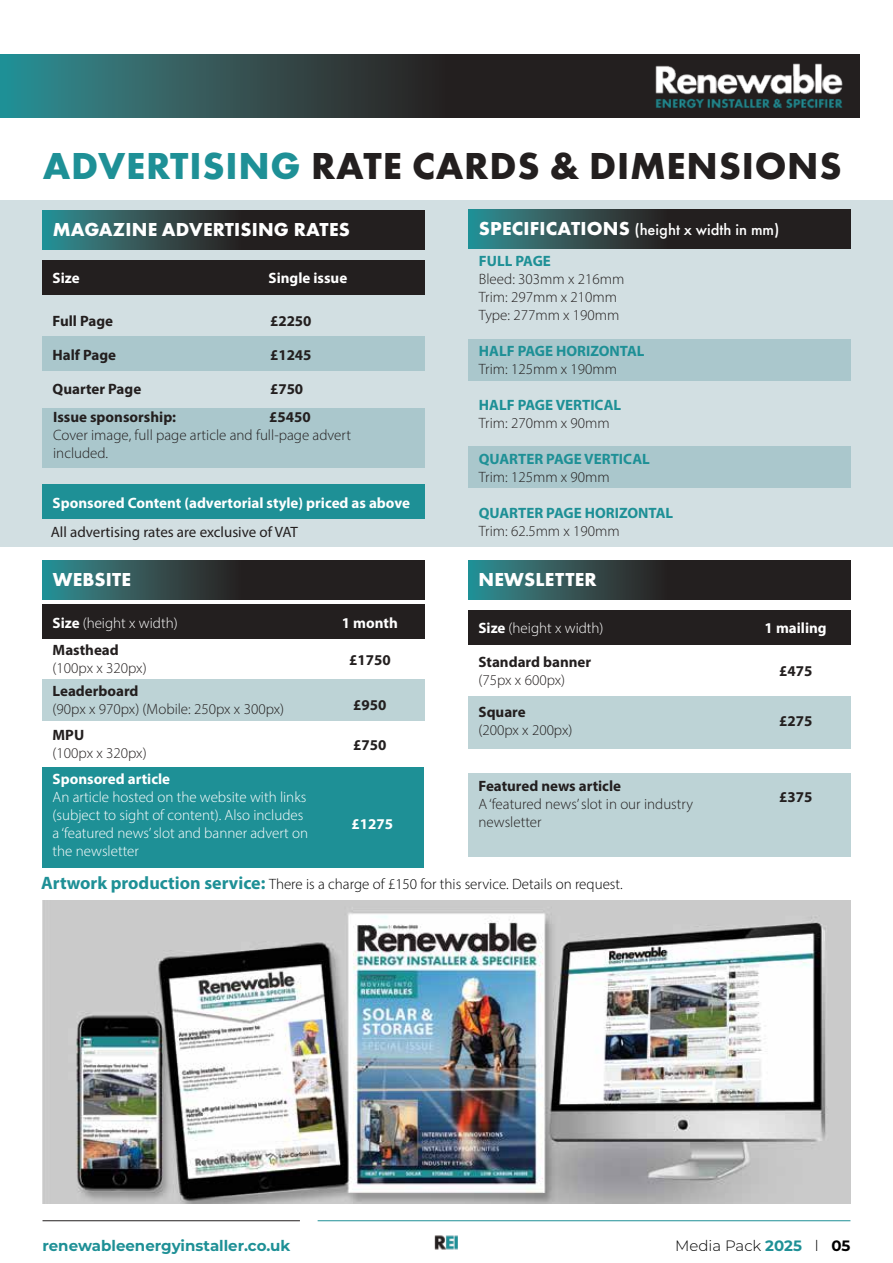
<style>
.page{position:relative;width:893px;height:1263px;background:#fff}
.page>*{position:absolute;margin:0;border:0;box-sizing:border-box;transform-origin:0 0}
.t1{font:700 39px "Futura PT";letter-spacing:.02em;color:#231f1f}
.t2{font:700 19.5px "Futura PT";letter-spacing:.01em;color:#fff}
.t3{font:500 16.5px "Futura PT";color:#fff}
.t4{font:300 15px/18px "Myriad Pro";color:#231f1f}
.t5{font:300 15px/18px "Myriad Pro";color:#fff}
.t6{font:700 15px "Myriad Pro";color:#231f1f}
.t7{font:700 15px "Myriad Pro";color:#fff}
.t8{font:700 15px "Myriad Pro";color:#1e9096}
.t9{font:300 15px "Myriad Pro";color:#000}
.t10{font:15px "Myriad Pro";color:#231f1f}
.t11{font:700 15px "Montserrat";color:#1e9096}
.t12{font:300 15px "Montserrat";color:#000}
.s1{color:#1e9096}
.s2{font-weight:700;font-size:19.5px}
.s3{font-weight:700}
.s4{font-weight:700;font-size:18px;color:#1e9096}
.s5{font-weight:700;color:#1e9096}
</style>
<div class="page">
<div style="left:0;top:201px;width:893px;height:346px;background:#d2dfe2"></div>
<div style="left:43px;top:679px;width:382px;height:42px;background:#bdd3d6"></div>
<div style="left:468px;top:696px;width:382px;height:53px;background:#bdd3d6"></div>
<div style="left:468px;top:774px;width:382px;height:83px;background:#bdd3d6"></div>
<svg style="left:0;top:54px;width:859px;height:64px;background:#2b4142"></svg>
<svg style="left:43px;top:560px;width:382px;height:39px;background:#293b3c"></svg>
<svg style="left:468px;top:560px;width:382px;height:39px;background:#293c3c"></svg>
<img style="left:653px;top:62px;width:192px;height:48px">
<div style="left:43px;top:605px;width:382px;height:34px;background:#231f1f"></div>
<div style="left:468px;top:610px;width:382px;height:34px;background:#231f1f"></div>
<div style="left:43px;top:767px;width:381px;height:100px;background:#1e9096"></div>
<hr style="left:43px;top:1220px;width:257px;height:1px;background:#231f1f">
<hr style="left:318px;top:1220px;width:532px;height:1px;background:#1e9096">
<img style="left:434px;top:1235px;width:24px;height:15px">
<img style="left:43px;top:900px;width:807px;height:303px">
<svg style="left:43px;top:210px;width:382px;height:40px;background:#293b3c"></svg>
<svg style="left:469px;top:209px;width:382px;height:39px;background:#293c3c"></svg>
<div style="left:43px;top:260px;width:382px;height:34px;background:#231f1f"></div>
<div style="left:43px;top:337px;width:382px;height:34px;background:#aac7cc"></div>
<div style="left:43px;top:408px;width:382px;height:60px;background:#aac7cc"></div>
<div style="left:469px;top:339px;width:382px;height:42px;background:#aac7cc"></div>
<div style="left:469px;top:446px;width:382px;height:42px;background:#aac7cc"></div>
<div style="left:43px;top:485px;width:382px;height:34px;background:#1e9096"></div>
<h1 class="t1" style="left:43px;top:140px;width:800px"><span class="s1">ADVERTISING</span> RATE CARDS &amp; DIMENSIONS</h1>
<h2 class="t2" style="left:53px;top:217px;width:299px">MAGAZINE ADVERTISING RATES</h2>
<p class="t3" style="left:479px;top:219px;width:302px"><span class="s2">SPECIFICATIONS</span> (height x width in mm)</p>
<p class="t7" style="left:53px;top:268px;width:29px">Size</p>
<p class="t7" style="left:269px;top:268px;width:80px">Single issue</p>
<p class="t6" style="left:270px;top:311px;width:43px">£2250</p>
<p class="t6" style="left:270px;top:345px;width:43px">£1245</p>
<p class="t6" style="left:270px;top:379px;width:35px">£750</p>
<p class="t8" style="left:479px;top:251px;width:74px">FULL PAGE</p>
<p class="t4" style="left:479px;top:270px;width:147px">Bleed: 303mm x 216mm<br>Trim: 297mm x 210mm<br>Type: 277mm x 190mm</p>
<p class="t8" style="left:479px;top:341px;width:167px">HALF PAGE HORIZONTAL</p>
<p class="t4" style="left:479px;top:360px;width:140px">Trim: 125mm x 190mm</p>
<p class="t8" style="left:479px;top:395px;width:144px">HALF PAGE VERTICAL</p>
<p class="t4" style="left:479px;top:414px;width:132px">Trim: 270mm x 90mm</p>
<p class="t8" style="left:479px;top:449px;width:172px">QUARTER PAGE VERTICAL</p>
<p class="t4" style="left:479px;top:468px;width:132px">Trim: 125mm x 90mm</p>
<p class="t8" style="left:479px;top:503px;width:196px">QUARTER PAGE HORIZONTAL</p>
<p class="t6" style="left:53px;top:311px;width:62px">Full Page</p>
<p class="t6" style="left:53px;top:345px;width:65px">Half Page</p>
<p class="t6" style="left:53px;top:379px;width:90px">Quarter Page</p>
<p class="t6" style="left:53px;top:407px;width:125px">Issue sponsorship:</p>
<p class="t6" style="left:269px;top:407px;width:43px">£5450</p>
<p class="t4" style="left:53px;top:426px;width:299px">Cover image, full page article and full-page advert included.</p>
<p class="t7" style="left:53px;top:493px;width:359px">Sponsored Content (advertorial style) priced as above</p>
<p class="t10" style="left:51px;top:523px;width:249px">All advertising rates are exclusive of VAT</p>
<p class="t4" style="left:479px;top:522px;width:142px">Trim: 62.5mm x 190mm</p>
<h2 class="t2" style="left:53px;top:567px;width:80px">WEBSITE</h2>
<h2 class="t2" style="left:479px;top:567px;width:120px">NEWSLETTER</h2>
<p class="t5" style="left:53px;top:613px;width:127px"><span class="s3">Size</span> (height x width)</p>
<p class="t5" style="left:478px;top:619px;width:127px"><span class="s3">Size</span> (height x width)</p>
<p class="t7" style="left:342px;top:613px;width:57px">1 month</p>
<p class="t7" style="left:765px;top:618px;width:64px">1 mailing</p>
<p class="t6" style="left:349px;top:650px;width:43px">£1750</p>
<p class="t6" style="left:779px;top:661px;width:35px">£475</p>
<p class="t6" style="left:353px;top:696px;width:35px">£950</p>
<p class="t6" style="left:353px;top:735px;width:35px">£750</p>
<p class="t6" style="left:53px;top:640px;width:68px">Masthead</p>
<p class="t4" style="left:53px;top:659px;width:96px">(100px x 320px)</p>
<p class="t6" style="left:478px;top:652px;width:114px">Standard banner</p>
<p class="t4" style="left:478px;top:670px;width:88px">(75px x 600px)</p>
<p class="t6" style="left:53px;top:681px;width:87px">Leaderboard</p>
<p class="t4" style="left:53px;top:700px;width:233px">(90px x 970px) (Mobile: 250px x 300px)</p>
<p class="t6" style="left:53px;top:725px;width:33px">MPU</p>
<p class="t4" style="left:53px;top:743px;width:96px">(100px x 320px)</p>
<p class="t6" style="left:478px;top:703px;width:49px">Square</p>
<p class="t4" style="left:478px;top:721px;width:96px">(200px x 200px)</p>
<p class="t6" style="left:779px;top:712px;width:35px">£275</p>
<p class="t7" style="left:53px;top:770px;width:119px">Sponsored article</p>
<p class="t5" style="left:53px;top:788px;width:257px">An article hosted on the website with links (subject to sight of content). Also includes a ‘featured news’ slot and banner advert on the newsletter</p>
<p class="t7" style="left:351px;top:814px;width:43px">£1275</p>
<p class="t6" style="left:478px;top:776px;width:144px">Featured news article</p>
<p class="t4" style="left:478px;top:795px;width:216px">A ‘featured news’ slot in our industry newsletter</p>
<p class="t9" style="left:41px;top:875px;width:583px"><span class="s4">Artwork production service:</span> There is a charge of £150 for this service. Details on request.</p>
<p class="t6" style="left:779px;top:787px;width:35px">£375</p>
<p class="t11" style="left:43px;top:1234px;width:249px">renewableenergyinstaller.co.uk</p>
<p class="t12" style="left:675px;top:1235px;width:177px">Media Pack <span class="s5">2025</span> l <span class="s3">05</span></p>
</div>
